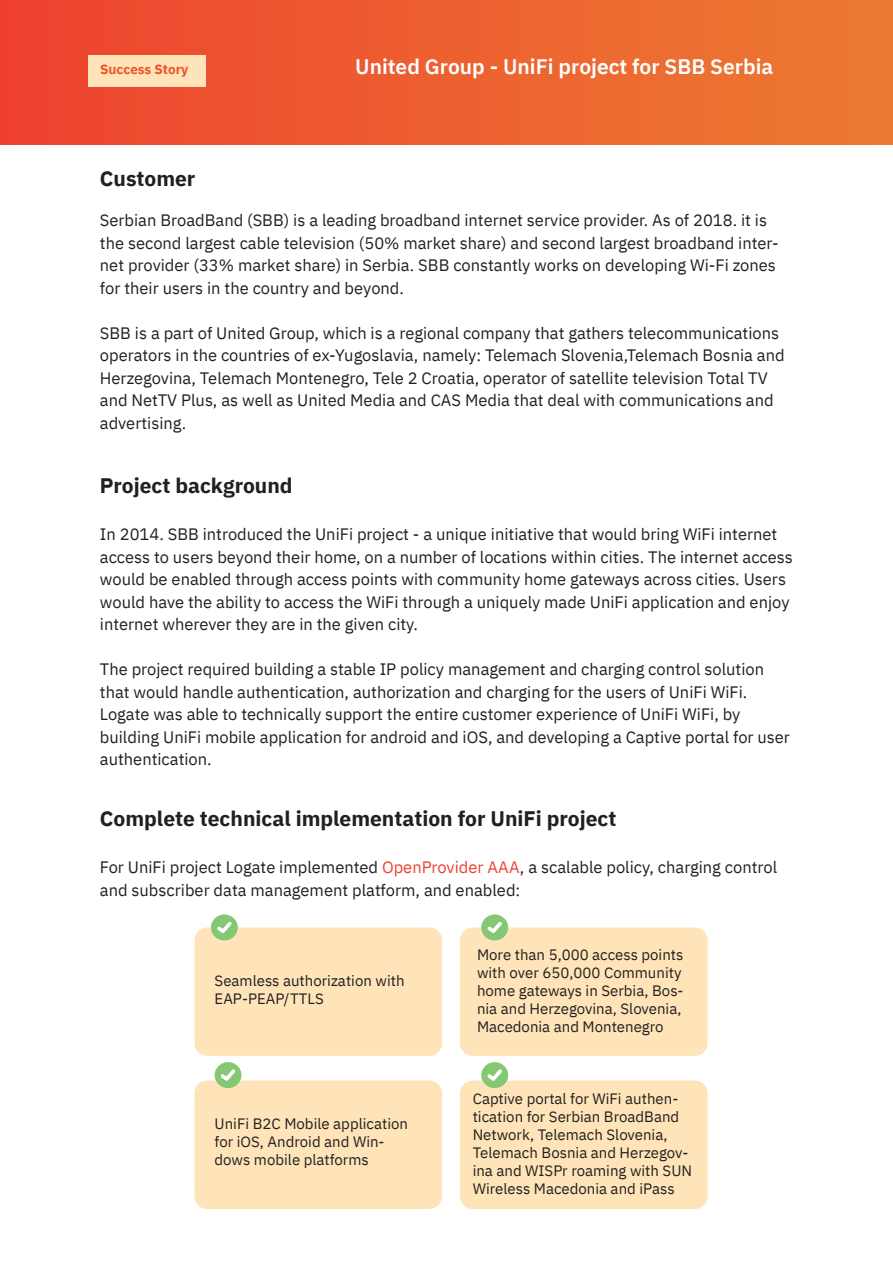
<style>
.page{position:relative;width:893px;height:1263px;background:#fff}
.page>*{position:absolute;margin:0;border:0;box-sizing:border-box;transform-origin:0 0}
.t1{font:700 21px "IBM Plex Sans";color:#231f20}
.t2{font:600 21px "IBM Plex Sans";color:#fff}
.t3{font:16.5px/22.5px "IBM Plex Sans";color:#231f20}
.t4{font:15px/18px "IBM Plex Sans";color:#231f20}
.t5{font:700 13.5px "IBM Plex Sans";color:#ee542d}
.s1{color:#ed4030}
</style>
<div class="page">
<div style="left:0;top:0;width:893px;height:145px;background:linear-gradient(to right,#ee422f,#ec7c32)"></div>
<div style="left:88px;top:55px;width:118px;height:32px;background:#fee4b8"></div>
<div style="left:460px;top:927px;width:248px;height:129px;background:#fee4b8;border-radius:13px"></div>
<div style="left:460px;top:1080px;width:248px;height:129px;background:#fee4b8;border-radius:13px"></div>
<div style="left:194px;top:1080px;width:248px;height:129px;background:#fee4b8;border-radius:13px"></div>
<div style="left:194px;top:927px;width:248px;height:129px;background:#fee4b8;border-radius:13px"></div>
<svg style="left:481px;top:914px;width:27px;height:26px"></svg>
<svg style="left:211px;top:914px;width:27px;height:26px"></svg>
<svg style="left:481px;top:1062px;width:27px;height:26px"></svg>
<svg style="left:215px;top:1062px;width:26px;height:26px"></svg>
<p class="t5" style="left:100px;top:64px;width:90px">Success Story</p>
<p class="t2" style="left:355px;top:58px;width:419px">United Group - UniFi project for SBB Serbia</p>
<p class="t1" style="left:100px;top:169px;width:97px">Customer</p>
<p class="t3" style="left:100px;top:210px;width:680px">Serbian BroadBand (SBB) is a leading broadband internet service provider. As of 2018. it is the second largest cable television (50% market share) and second largest broadband inter&shy;net provider (33% market share) in Serbia. SBB constantly works on developing Wi-Fi zones for their users in the country and beyond.</p>
<p class="t3" style="left:100px;top:323px;width:686px">SBB is a part of United Group, which is a regional company that gathers telecommunications operators in the countries of ex-Yugoslavia, namely: Telemach Slovenia,Telemach Bosnia and Herzegovina, Telemach Montenegro, Tele 2 Croatia, operator of satellite television Total TV and NetTV Plus, as well as United Media and CAS Media that deal with communications and advertising.</p>
<p class="t1" style="left:100px;top:476px;width:194px">Project background</p>
<p class="t3" style="left:100px;top:524px;width:694px">In 2014. SBB introduced the UniFi project - a unique initiative that would bring WiFi internet access to users beyond their home, on a number of locations within cities. The internet access would be enabled through access points with community home gateways across cities. Users would have the ability to access the WiFi through a uniquely made UniFi application and enjoy internet wherever they are in the given city.</p>
<p class="t3" style="left:100px;top:659px;width:692px">The project required building a stable IP policy management and charging control solution that would handle authentication, authorization and charging for the users of UniFi WiFi.<br>Logate was able to technically support the entire customer experience of UniFi WiFi, by building UniFi mobile application for android and iOS, and developing a Captive portal for user authentication.</p>
<p class="t1" style="left:100px;top:809px;width:518px">Complete technical implementation for UniFi project</p>
<p class="t3" style="left:100px;top:857px;width:679px">For UniFi project Logate implemented <span class="s1">OpenProvider AAA</span>, a scalable policy, charging control and subscriber data management platform, and enabled:</p>
<p class="t4" style="left:215px;top:973px;width:191px">Seamless authorization with<br>EAP-PEAP/TTLS</p>
<p class="t4" style="left:215px;top:1115px;width:195px">UniFi B2C Mobile application for iOS, Android and Win&shy;dows mobile platforms</p>
<p class="t4" style="left:477px;top:946px;width:208px">More than 5,000 access points with over 650,000 Community home gateways in Serbia, Bos&shy;nia and Herzegovina, Slovenia,<br>Macedonia and Montenegro</p>
<p class="t4" style="left:473px;top:1091px;width:221px">Captive portal for WiFi authen&shy;tication for Serbian BroadBand<br>Network, Telemach Slovenia,<br>Telemach Bosnia and Herzegov&shy;ina and WISPr roaming with SUN<br>Wireless Macedonia and iPass</p>
</div>
